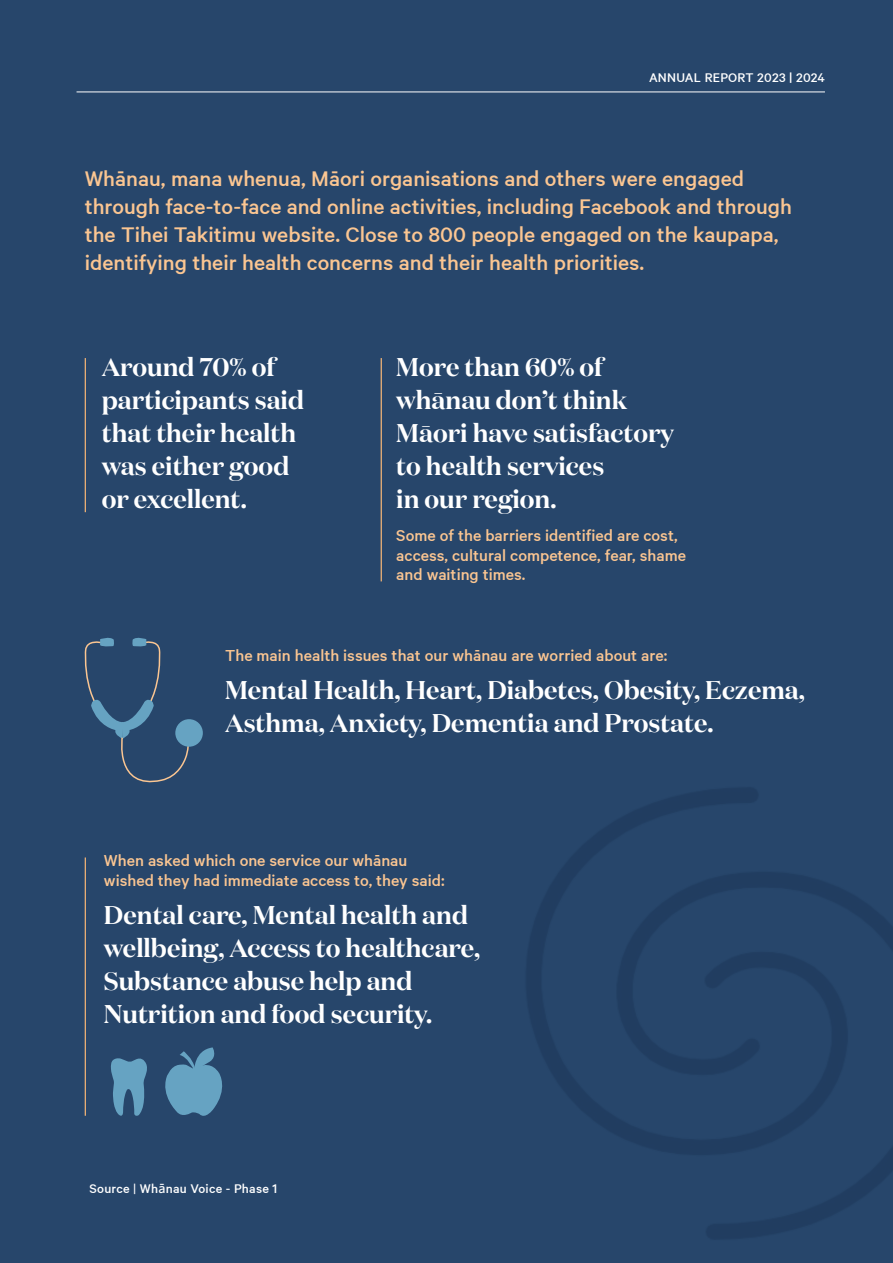
<style>
.page{position:relative;width:893px;height:1263px;background:#27466b}
.page>*{position:absolute;margin:0;border:0;box-sizing:border-box;transform-origin:0 0}
.t1{font:600 25.5px/33px "Domaine Display";color:#fff}
.t2{font:500 24px/27.8px "Calibre";color:#fbc692}
.t3{font:500 18px/19.5px "Calibre";color:#fbc692}
.t4{font:500 14.25px "Calibre";letter-spacing:.015em;color:#fff}
.s1{font-weight:400}
.s2{font-family:"Whitney"}
</style>
<div class="page">
<hr style="left:85px;top:358px;width:1px;height:154px;background:#fab877">
<hr style="left:381px;top:358px;width:1px;height:223px;background:#fab877">
<hr style="left:77px;top:92px;width:748px;height:1px;background:#fff">
<svg style="left:84px;top:637px;width:105px;height:146px"></svg>
<div style="left:175px;top:719px;width:28px;height:28px;background:#66a3c2;border-radius:50%"></div>
<hr style="left:85px;top:857px;width:1px;height:259px;background:#fab877">
<svg style="left:111px;top:1058px;width:36px;height:58px"></svg>
<svg style="left:165px;top:1047px;width:58px;height:69px"></svg>
<p class="t4" style="left:649px;top:69px;width:177px">ANNUAL REPORT 2023 | 2024</p>
<p class="t2" style="left:85px;top:164px;width:709px">Whānau, mana whenua, Māori organisations and others were engaged through face-to-face and online activities, including Facebook and through the Tihei Takitimu website. Close to 800 people engaged on the kaupapa, identifying their health concerns and their health priorities.</p>
<p class="t1" style="left:102px;top:350px;width:204px">Around 70% of participants said that their health was either good or excellent.</p>
<p class="t1" style="left:396px;top:350px;width:279px">More than 60% of whānau don’t think<br>Māori have satisfactory to health services<br>in our region.</p>
<p class="t3" style="left:396px;top:525px;width:291px">Some of the barriers identified are cost, access, cultural competence, fear, shame and waiting times.</p>
<p class="t3" style="left:225px;top:645px;width:444px">The main health issues that our whānau are worried about are:</p>
<p class="t1" style="left:225px;top:674px;width:581px">Mental Health, Heart, Diabetes, Obesity, Eczema,<br>Asthma, Anxiety, Dementia and Prostate.</p>
<p class="t3" style="left:104px;top:850px;width:342px">When asked which one service our whānau wished they had immediate access to, they said:</p>
<p class="t1" style="left:104px;top:898px;width:378px">Dental care, Mental health and wellbeing, Access to healthcare,<br>Substance abuse help and<br>Nutrition and food security.</p>
<p class="t4" style="left:90px;top:1180px;width:189px">Source <span class="s1">|</span> Wh<span class="s2">ā</span>nau Voice - Phase 1</p>
</div>
